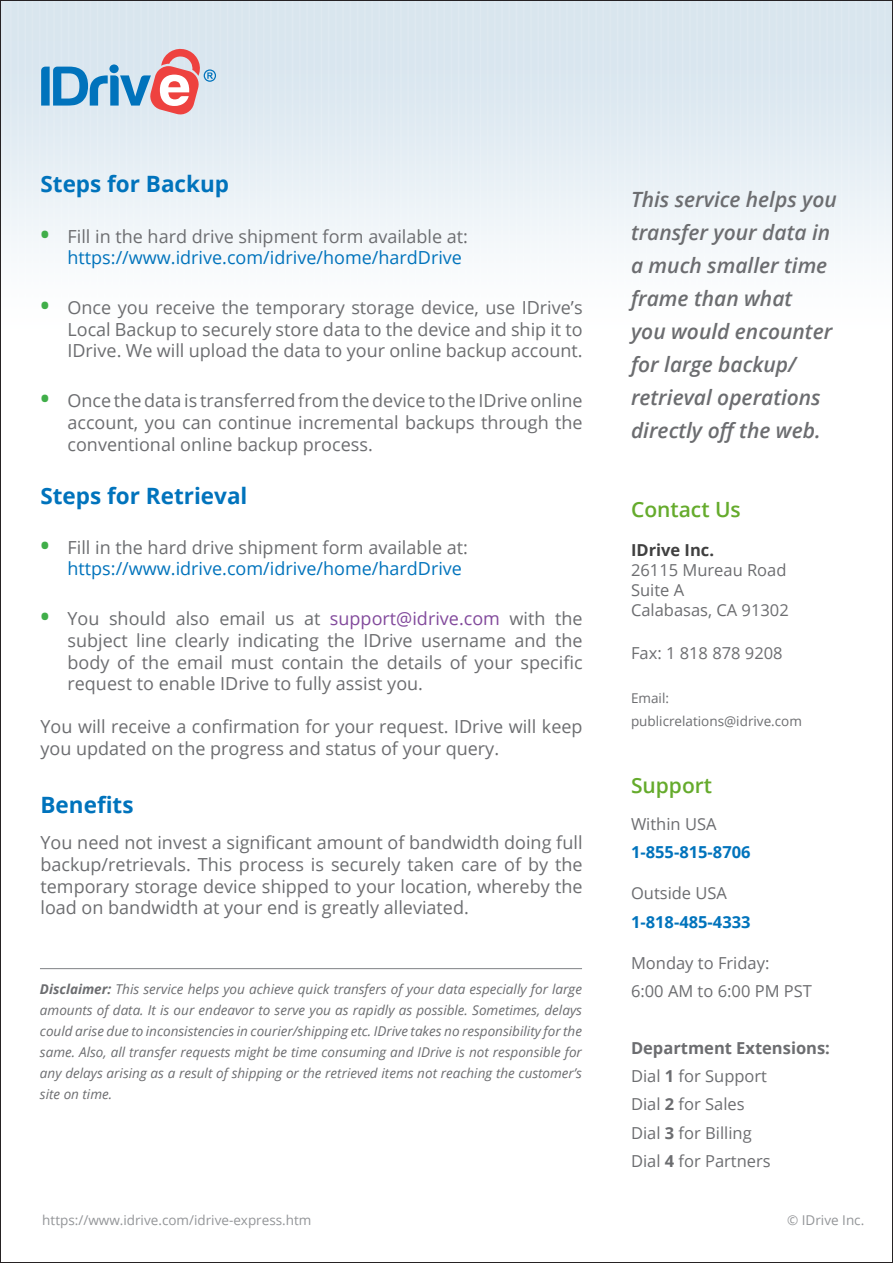
<style>
.page{position:relative;width:893px;height:1263px;background:#fff}
.page>*{position:absolute;margin:0;border:0;box-sizing:border-box;transform-origin:0 0}
.t1{font:700 22.5px "Open Sans";color:#0073bc}
.t2{font:italic 600 21px/33px "Open Sans";color:#6c6d70}
.t3{font:600 21px "Open Sans";color:#65ab2c}
.t4{font:18px/21.6px "Open Sans";color:#6c6d70;text-align:justify}
.t5{font:18px/21.6px "Open Sans";color:#0073bc}
.t6{font:16.5px/19.8px "Open Sans";color:#6c6d70}
.t7{font:700 16.5px "Open Sans";color:#0073bc}
.t8{font:700 16.5px "Open Sans";color:#6c6d70}
.t9{font:italic 13.5px/21px "Open Sans";color:#6c6d70;text-align:justify}
.t10{font:13.5px "Open Sans";color:#939598}
.t11{font:13.5px/22.5px "Open Sans";color:#6c6d70}
.s1{font-weight:700;font-size:24px;color:#40ae49}
.s2{color:#6c6d70}
.s3{color:#824a9c}
.s4{font-weight:700}
.s5{font-weight:700;color:#404040}
</style>
<div class="page">
<svg style="left:41px;top:48px;width:175px;height:67px;background:#b5bbce"></svg>
<hr style="left:40px;top:968px;width:542px;height:1px;background:#808285">
<p class="t1" style="left:40px;top:168px;width:190px">Steps for Backup</p>
<p class="t5" style="left:68px;top:225px;width:402px;text-indent:-27px"><span class="s1">•</span> <span class="s2">Fill in the hard drive shipment form available at: </span>https://www.idrive.com/idrive/home/hardDrive</p>
<p class="t4" style="left:68px;top:296px;width:517px;text-indent:-27px"><span class="s1">•</span> Once you receive the temporary storage device, use IDrive’s Local Backup to securely store data to the device and ship it to IDrive. We will upload the data to your online backup account.</p>
<p class="t4" style="left:68px;top:390px;width:517px;text-indent:-27px"><span class="s1">•</span> Once the data is transferred from the device to the IDrive online account, you can continue incremental backups through the conventional online backup process.</p>
<p class="t1" style="left:40px;top:480px;width:208px">Steps for Retrieval</p>
<p class="t5" style="left:68px;top:536px;width:402px;text-indent:-27px"><span class="s1">•</span> <span class="s2">Fill in the hard drive shipment form available at: </span>https://www.idrive.com/idrive/home/hardDrive</p>
<p class="t4" style="left:68px;top:608px;width:517px;text-indent:-27px"><span class="s1">•</span> You should also email us at <span class="s3">support@idrive.com</span> with the subject line clearly indicating the IDrive username and the body of the email must contain the details of your specific request to enable IDrive to fully assist you.</p>
<p class="t4" style="left:40px;top:716px;width:544px">You will receive a confirmation for your request. IDrive will keep you updated on the progress and status of your query.</p>
<p class="t1" style="left:40px;top:789px;width:95px">Benefits</p>
<p class="t4" style="left:40px;top:831px;width:544px">You need not invest a significant amount of bandwidth doing full backup/retrievals. This process is securely taken care of by the temporary storage device shipped to your location, whereby the load on bandwidth at your end is greatly alleviated.</p>
<p class="t9" style="left:40px;top:978px;width:544px"><span class="s4">Disclaimer:</span> This service helps you achieve quick transfers of your data especially for large amounts of data. It is our endeavor to serve you as rapidly as possible. Sometimes, delays could arise due to inconsistencies in courier/shipping etc. IDrive takes no responsibility for the same. Also, all transfer requests might be time consuming and IDrive is not responsible for any delays arising as a result of shipping or the retrieved items not reaching the customer’s site on time.</p>
<p class="t2" style="left:631px;top:182px;width:207px">This service helps you transfer your data in a much smaller time frame than what<br>you would encounter for large backup/ retrieval operations directly off the web.</p>
<p class="t3" style="left:631px;top:495px;width:111px">Contact Us</p>
<p class="t6" style="left:631px;top:540px;width:159px"><span class="s5">IDrive Inc.<br></span>26115 Mureau Road<br>Suite A<br>Calabasas, CA 91302</p>
<p class="t6" style="left:631px;top:643px;width:153px">Fax: 1 818 878 9208</p>
<p class="t11" style="left:631px;top:686px;width:172px">Email: publicrelations@idrive.com</p>
<p class="t3" style="left:631px;top:771px;width:83px">Support</p>
<p class="t6" style="left:631px;top:814px;width:87px">Within USA</p>
<p class="t7" style="left:631px;top:841px;width:121px">1-855-815-8706</p>
<p class="t6" style="left:631px;top:883px;width:98px">Outside USA</p>
<p class="t7" style="left:631px;top:910px;width:121px">1-818-485-4333</p>
<p class="t6" style="left:631px;top:952px;width:140px">Monday to Friday:</p>
<p class="t6" style="left:631px;top:981px;width:182px">6:00 AM to 6:00 PM PST</p>
<p class="t8" style="left:631px;top:1036px;width:200px">Department Extensions:</p>
<p class="t6" style="left:631px;top:1066px;width:138px">Dial <span class="s4">1</span> for Support</p>
<p class="t6" style="left:631px;top:1094px;width:115px">Dial <span class="s4">2</span> for Sales</p>
<p class="t6" style="left:631px;top:1122px;width:122px">Dial <span class="s4">3</span> for Billing</p>
<p class="t6" style="left:631px;top:1151px;width:141px">Dial <span class="s4">4</span> for Partners</p>
<p class="t10" style="left:42px;top:1211px;width:271px">https://www.idrive.com/idrive-express.htm</p>
<p class="t10" style="left:787px;top:1211px;width:79px">© IDrive Inc.</p>
</div>
